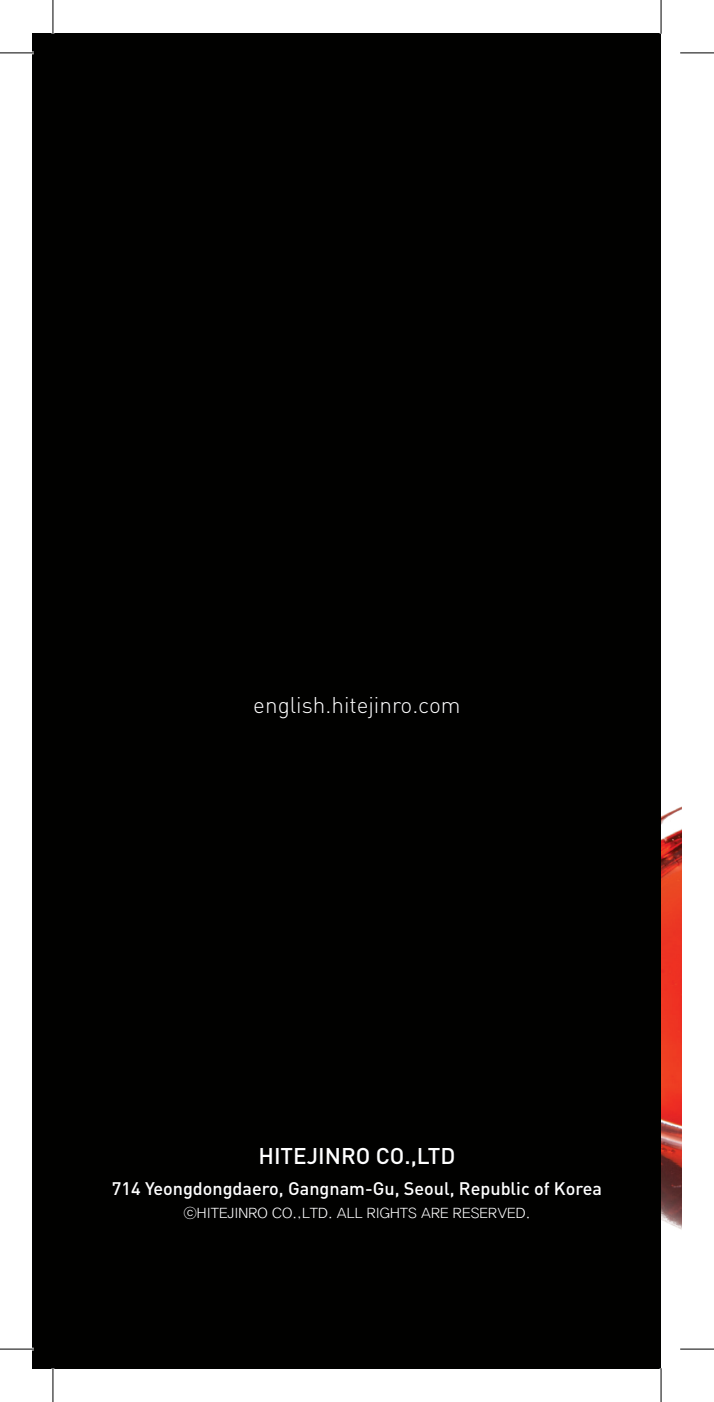
<style>
.page{position:relative;width:714px;height:1402px;background:#fff}
.page>*{position:absolute;margin:0;border:0;box-sizing:border-box;transform-origin:0 0}
.t1{font:300 22.5px "DIN";color:#fff}
.t2{font:500 22.5px "DIN";color:#fff}
.t3{font:500 18px "DIN";color:#fff}
.t4{font:13.5px "Yoon Gothic L";color:#fff}
</style>
<div class="page">
<img style="left:661px;top:807px;width:20px;height:422px">
<div style="left:33px;top:33px;width:628px;height:1336px;background:#010100"></div>
<hr style="left:0;top:51px;width:34px;height:3px;background:#fff">
<hr style="left:0;top:1347px;width:34px;height:3px;background:#fff">
<hr style="left:51px;top:0;width:3px;height:34px;background:#fff">
<hr style="left:51px;top:1368px;width:3px;height:34px;background:#fff">
<hr style="left:659px;top:0;width:3px;height:34px;background:#fff">
<hr style="left:659px;top:1368px;width:3px;height:34px;background:#fff">
<hr style="left:0;top:53px;width:34px;height:1px;background:#000">
<hr style="left:680px;top:53px;width:33px;height:1px;background:#000">
<hr style="left:0;top:1349px;width:34px;height:1px;background:#000">
<hr style="left:680px;top:1349px;width:33px;height:1px;background:#000">
<hr style="left:53px;top:0;width:1px;height:34px;background:#000">
<hr style="left:53px;top:1368px;width:1px;height:34px;background:#000">
<hr style="left:660px;top:0;width:1px;height:34px;background:#000">
<hr style="left:660px;top:1368px;width:1px;height:34px;background:#000">
<p class="t1" style="left:253px;top:691px;width:209px">english.hitejinro.com</p>
<p class="t2" style="left:258px;top:1141px;width:198px">HITEJINRO CO.,LTD</p>
<p class="t3" style="left:112px;top:1177px;width:491px">714 Yeongdongdaero, Gangnam-Gu, Seoul, Republic of Korea</p>
<p class="t4" style="left:183px;top:1201px;width:348px">ⓒHITEJINRO CO.,LTD. ALL RIGHTS ARE RESERVED.</p>
</div>
